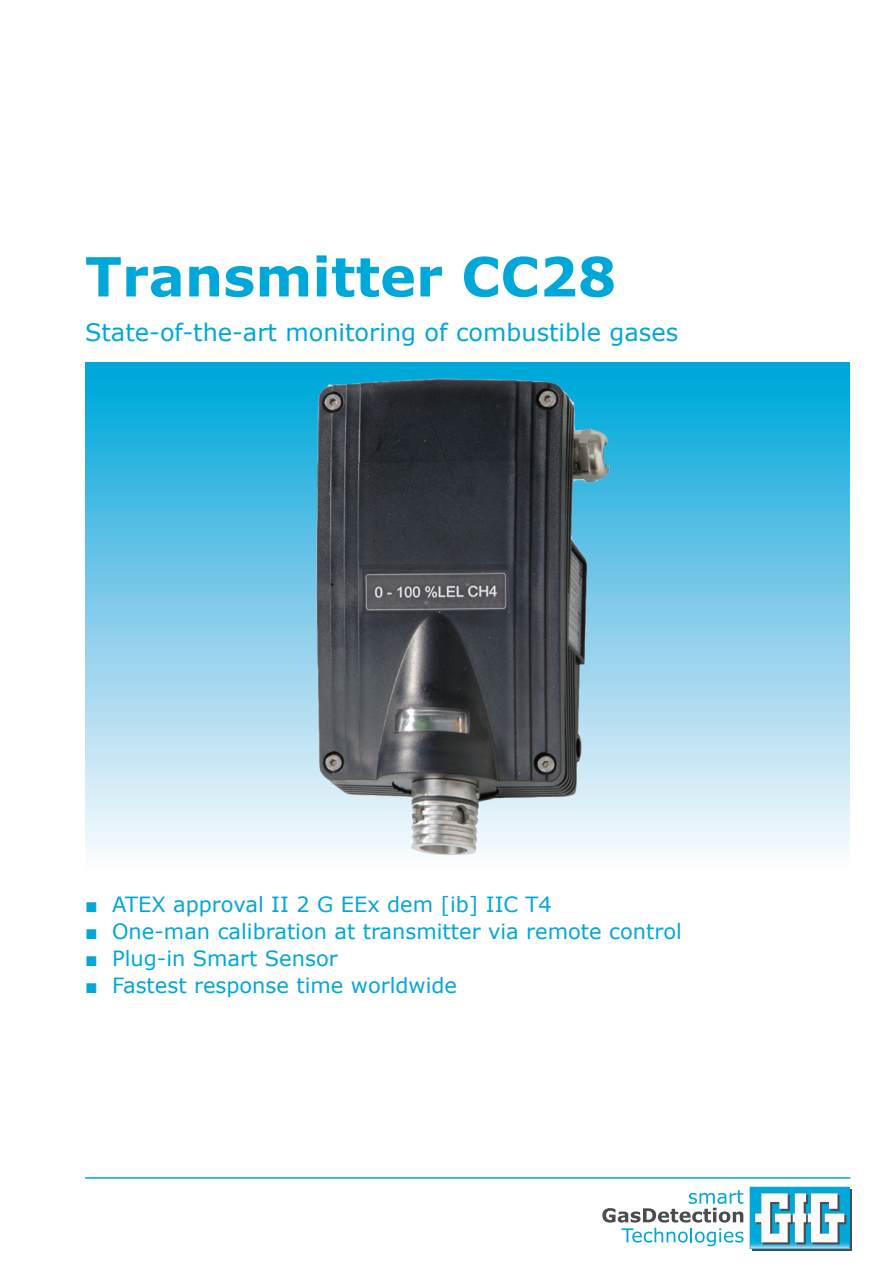
<style>
.page{position:relative;width:893px;height:1263px;background:#fff}
.page>*{position:absolute;margin:0;border:0;box-sizing:border-box;transform-origin:0 0}
.t1{font:700 54px "Verdana";color:#00a7d9}
.t2{font:24px "Verdana";color:#00a7d9}
.t3{font:21px "Verdana";color:#00a7d9}
.s1{font-family:"Arial"}
</style>
<div class="page">
<div style="left:86px;top:362px;width:764px;height:509px;background:linear-gradient(to bottom,#00a3d9,#fffafd)"></div>
<img style="left:279px;top:377px;width:384px;height:479px">
<hr style="left:85px;top:1177px;width:765px;height:2px;background:#00a7d9">
<svg style="left:602px;top:1190px;width:141px;height:32px"></svg>
<svg style="left:621px;top:1228px;width:122px;height:18px"></svg>
<div style="left:752px;top:1189px;width:99px;height:61px;background:#4b4c4d"></div>
<svg style="left:750px;top:1187px;width:100px;height:62px;background:#7bc2d8"></svg>
<h1 class="t1" style="left:85px;top:239px;width:533px">Transmitter CC28</h1>
<p class="t2" style="left:85px;top:316px;width:595px">State-of-the-art monitoring of combustible gases</p>
<p class="t3" style="left:85px;top:889px;width:468px"><span class="s1">■</span> ATEX approval II 2 G EEx dem [ib] IIC T4</p>
<p class="t3" style="left:85px;top:916px;width:598px"><span class="s1">■</span> One-man calibration at transmitter via remote control</p>
<p class="t3" style="left:85px;top:943px;width:254px"><span class="s1">■</span> Plug-in Smart Sensor</p>
<p class="t3" style="left:85px;top:970px;width:374px"><span class="s1">■</span> Fastest response time worldwide</p>
</div>
